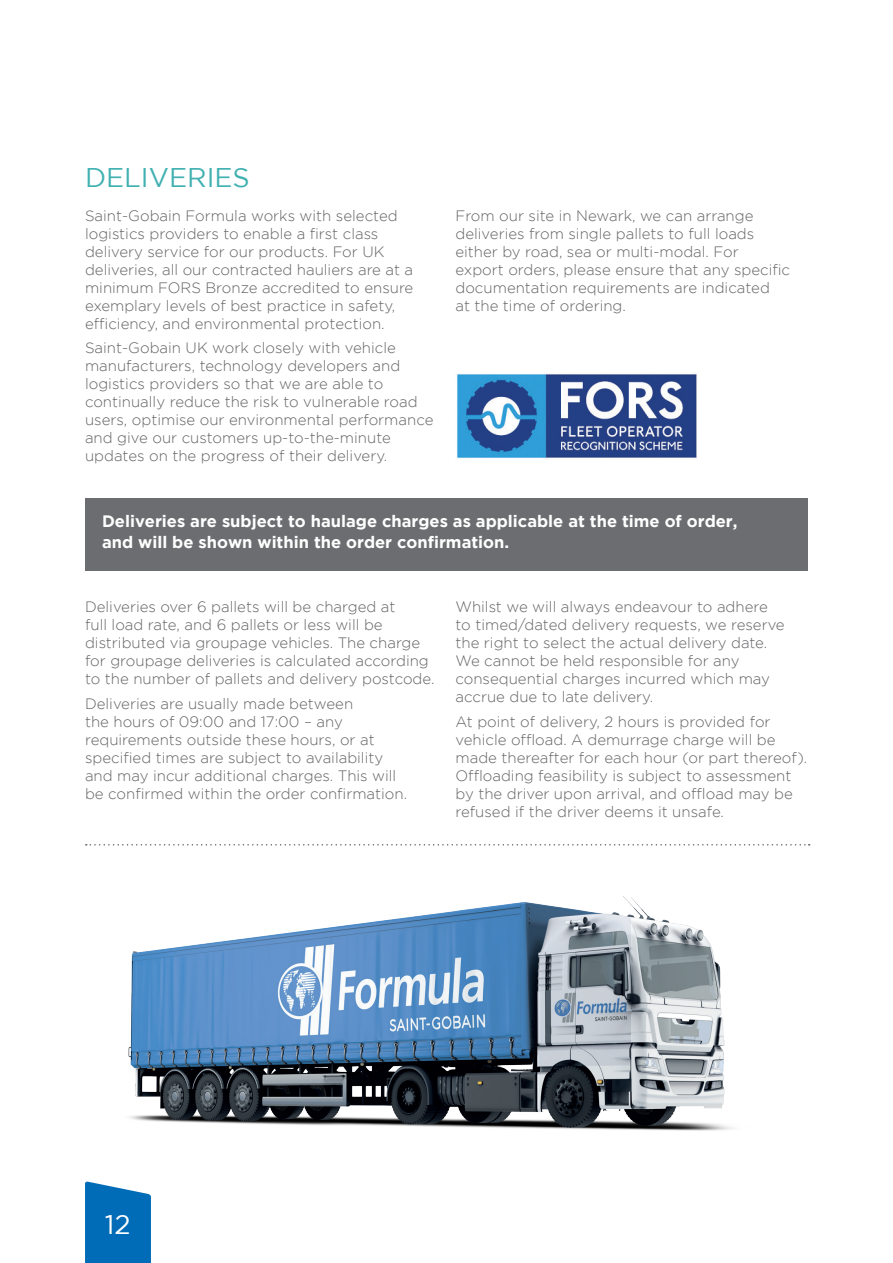
<style>
.page{position:relative;width:893px;height:1263px;background:#fff}
.page>*{position:absolute;margin:0;border:0;box-sizing:border-box;transform-origin:0 0}
.t1{font:27px "Gotham";color:#42b1b2}
.t2{font:27px "Gotham";color:#fff}
.t3{font:700 16.5px/21px "Gotham";color:#fff}
.t4{font:300 15px/18px "Gotham";color:#636366}
</style>
<div class="page">
<div style="left:85px;top:1231px;width:66px;height:32px;background:#006cb7"></div>
<svg style="left:86px;top:844px;width:724px;height:1px"></svg>
<div style="left:85px;top:498px;width:723px;height:72px;background:#6c6d70"></div>
<img style="left:456px;top:373px;width:241px;height:86px">
<img style="left:85px;top:845px;width:707px;height:386px">
<h1 class="t1" style="left:85px;top:163px;width:166px">DELIVERIES</h1>
<p class="t4" style="left:85px;top:207px;width:330px">Saint-Gobain Formula works with selected logistics providers to enable a first class delivery service for our products. For UK deliveries, all our contracted hauliers are at a minimum FORS Bronze accredited to ensure exemplary levels of best practice in safety, efficiency, and environmental protection.</p>
<p class="t4" style="left:85px;top:339px;width:350px">Saint-Gobain UK work closely with vehicle manufacturers, technology developers and logistics providers so that we are able to continually reduce the risk to vulnerable road users, optimise our environmental performance and give our customers up-to-the-minute updates on the progress of their delivery.</p>
<p class="t4" style="left:455px;top:207px;width:336px">From our site in Newark, we can arrange deliveries from single pallets to full loads either by road, sea or multi-modal. For export orders, please ensure that any specific documentation requirements are indicated<br>at the time of ordering.</p>
<p class="t3" style="left:102px;top:510px;width:637px">Deliveries are subject to haulage charges as applicable at the time of order, and will be shown within the order confirmation.</p>
<p class="t4" style="left:85px;top:598px;width:351px">Deliveries over 6 pallets will be charged at<br>full load rate, and 6 pallets or less will be distributed via groupage vehicles. The charge for groupage deliveries is calculated according to the number of pallets and delivery postcode.</p>
<p class="t4" style="left:85px;top:694px;width:324px">Deliveries are usually made between<br>the hours of 09:00 and 17:00 – any requirements outside these hours, or at specified times are subject to availability and may incur additional charges. This will be confirmed within the order confirmation.</p>
<p class="t4" style="left:455px;top:598px;width:331px">Whilst we will always endeavour to adhere to timed/dated delivery requests, we reserve the right to select the actual delivery date.<br>We cannot be held responsible for any consequential charges incurred which may accrue due to late delivery.</p>
<p class="t4" style="left:455px;top:712px;width:353px">At point of delivery, 2 hours is provided for vehicle offload. A demurrage charge will be made thereafter for each hour (or part thereof).<br>Offloading feasibility is subject to assessment by the driver upon arrival, and offload may be refused if the driver deems it unsafe.</p>
<h1 class="t2" style="left:105px;top:1209px;width:27px">12</h1>
</div>
